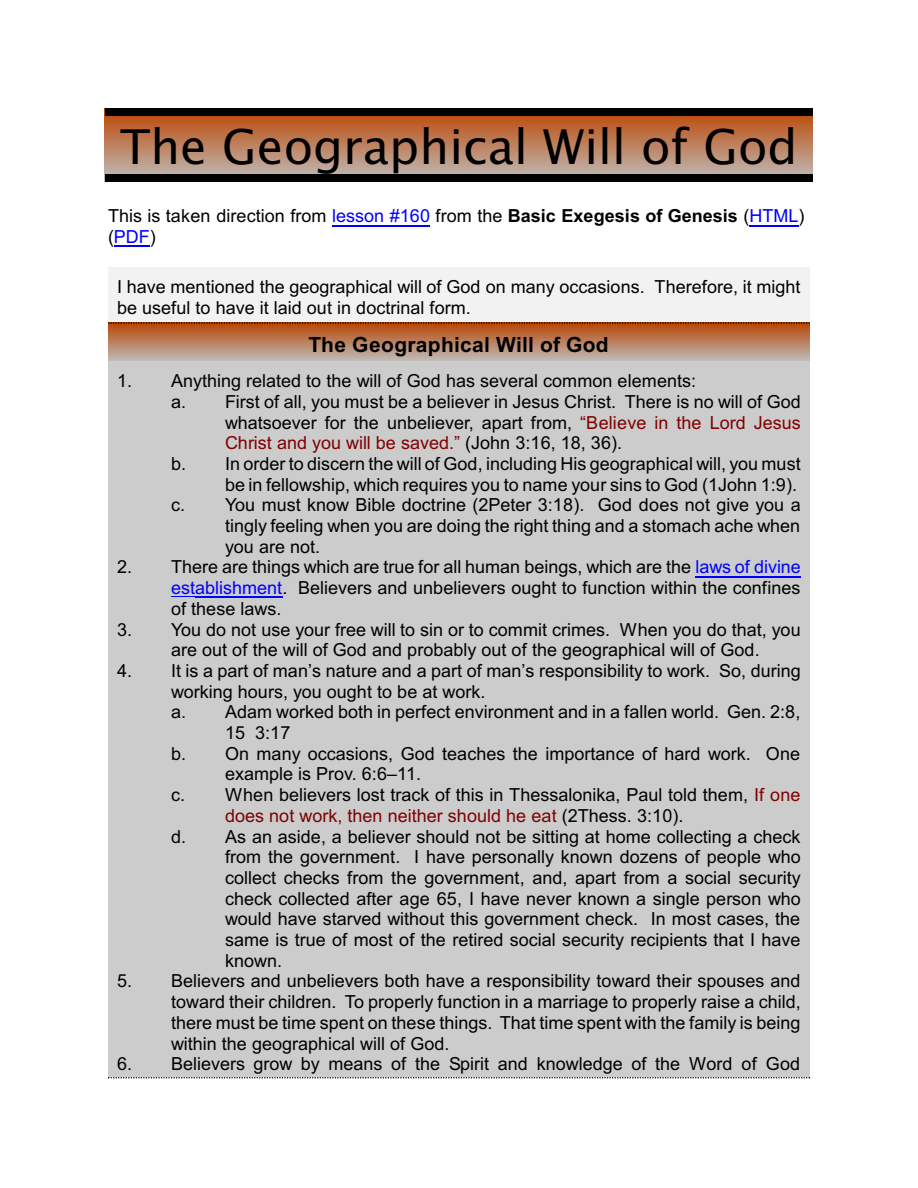
<style>
.page{position:relative;width:918px;height:1188px;background:#fff}
.page>*{position:absolute;margin:0;border:0;box-sizing:border-box;transform-origin:0 0}
.t1{font:48px "Lucida Sans";color:#000}
.t2{font:700 21px "Arial";letter-spacing:.015em;color:#000}
.t3{font:18px/20.7px "Arial";color:#000}
.t4{font:18px "Arial";color:#800000}
.s1{color:#00f}
.s2{font-weight:700}
.s3{color:#800000}
.s4{color:#000}
</style>
<div class="page">
<div style="left:108px;top:268px;width:702px;height:54px;background:#f2f2f2"></div>
<img style="left:108px;top:324px;width:702px;height:37px">
<svg style="left:108px;top:322px;width:702px;height:2px"></svg>
<svg style="left:108px;top:1077px;width:702px;height:1px"></svg>
<div style="left:108px;top:361px;width:702px;height:716px;background:#ccc"></div>
<img style="left:105px;top:115px;width:708px;height:59px">
<div style="left:105px;top:108px;width:708px;height:7px;background:#000"></div>
<div style="left:105px;top:174px;width:708px;height:7px;background:#000"></div>
<hr style="left:332px;top:225px;width:98px;height:1px;background:#00f">
<hr style="left:750px;top:225px;width:49px;height:1px;background:#00f">
<hr style="left:114px;top:246px;width:36px;height:1px;background:#00f">
<hr style="left:695px;top:576px;width:106px;height:1px;background:#00f">
<svg style="left:171px;top:596px;width:24px;height:1px"></svg>
<hr style="left:195px;top:597px;width:87px;height:1px;background:#00f">
<h1 class="t1" style="left:120px;top:126px;width:679px">The Geographical Will of God</h1>
<p class="t3" style="left:108px;top:207px;width:698px">This is taken direction from <span class="s1">lesson #160</span> from the <span class="s2">Basic Exegesis of Genesis</span> (<span class="s1">HTML</span>) (<span class="s1">PDF</span>)</p>
<p class="t3" style="left:117px;top:278px;width:685px">I have mentioned the geographical will of God on many occasions. Therefore, it might be useful to have it laid out in doctrinal form.</p>
<p class="t2" style="left:309px;top:337px;width:302px">The Geographical Will of God</p>
<p class="t3" style="left:117px;top:372px;width:581px">1. Anything related to the will of God has several common elements:</p>
<p class="t3" style="left:171px;top:393px;width:631px">a. First of all, you must be a believer in Jesus Christ. There is no will of God</p>
<p class="t3" style="left:225px;top:414px;width:577px">whatsoever for the unbeliever, apart from, <span class="s3">“Believe in the Lord Jesus</span></p>
<p class="t4" style="left:225px;top:436px;width:399px">Christ and you will be saved.” <span class="s4">(John 3:16, 18, 36).</span></p>
<p class="t3" style="left:171px;top:455px;width:631px">b. In order to discern the will of God, including His geographical will, you must</p>
<p class="t3" style="left:225px;top:476px;width:574px">be in fellowship, which requires you to name your sins to God (1John 1:9).</p>
<p class="t3" style="left:171px;top:496px;width:631px">c. You must know Bible doctrine (2Peter 3:18). God does not give you a</p>
<p class="t3" style="left:225px;top:517px;width:577px">tingly feeling when you are doing the right thing and a stomach ache when</p>
<p class="t3" style="left:225px;top:538px;width:97px">you are not.</p>
<p class="t3" style="left:171px;top:558px;width:631px;text-align:justify;text-indent:-54px">2. There are things which are true for all human beings, which are the <span class="s1">laws of divine establishment</span>. Believers and unbelievers ought to function within the confines of these laws.</p>
<p class="t3" style="left:171px;top:621px;width:631px;text-indent:-54px">3. You do not use your free will to sin or to commit crimes. When you do that, you are out of the will of God and probably out of the geographical will of God.</p>
<p class="t3" style="left:117px;top:662px;width:685px">4. It is a part of man’s nature and a part of man’s responsibility to work. So, during</p>
<p class="t3" style="left:171px;top:683px;width:316px">working hours, you ought to be at work.</p>
<p class="t3" style="left:171px;top:703px;width:631px">a. Adam worked both in perfect environment and in a fallen world. Gen. 2:8,</p>
<p class="t3" style="left:225px;top:724px;width:67px">15 3:17</p>
<p class="t3" style="left:171px;top:745px;width:631px">b. On many occasions, God teaches the importance of hard work. One</p>
<p class="t3" style="left:225px;top:765px;width:198px">example is Prov. 6:6–11.</p>
<p class="t3" style="left:171px;top:786px;width:631px">c. When believers lost track of this in Thessalonika, Paul told them, <span class="s3">If one</span></p>
<p class="t4" style="left:225px;top:809px;width:460px">does not work, then neither should he eat <span class="s4">(2Thess. 3:10).</span></p>
<p class="t3" style="left:171px;top:828px;width:631px">d. As an aside, a believer should not be sitting at home collecting a check</p>
<p class="t3" style="left:225px;top:848px;width:577px">from the government. I have personally known dozens of people who</p>
<p class="t3" style="left:225px;top:869px;width:577px">collect checks from the government, and, apart from a social security</p>
<p class="t3" style="left:225px;top:890px;width:577px">check collected after age 65, I have never known a single person who</p>
<p class="t3" style="left:225px;top:910px;width:577px">would have starved without this government check. In most cases, the</p>
<p class="t3" style="left:225px;top:931px;width:577px">same is true of most of the retired social security recipients that I have</p>
<p class="t3" style="left:225px;top:952px;width:59px">known.</p>
<p class="t3" style="left:171px;top:972px;width:631px;text-align:justify;text-indent:-54px">5. Believers and unbelievers both have a responsibility toward their spouses and toward their children. To properly function in a marriage to properly raise a child, there must be time spent on these things. That time spent with the family is being within the geographical will of God.</p>
<p class="t3" style="left:117px;top:1055px;width:685px">6. Believers grow by means of the Spirit and knowledge of the Word of God</p>
</div>
